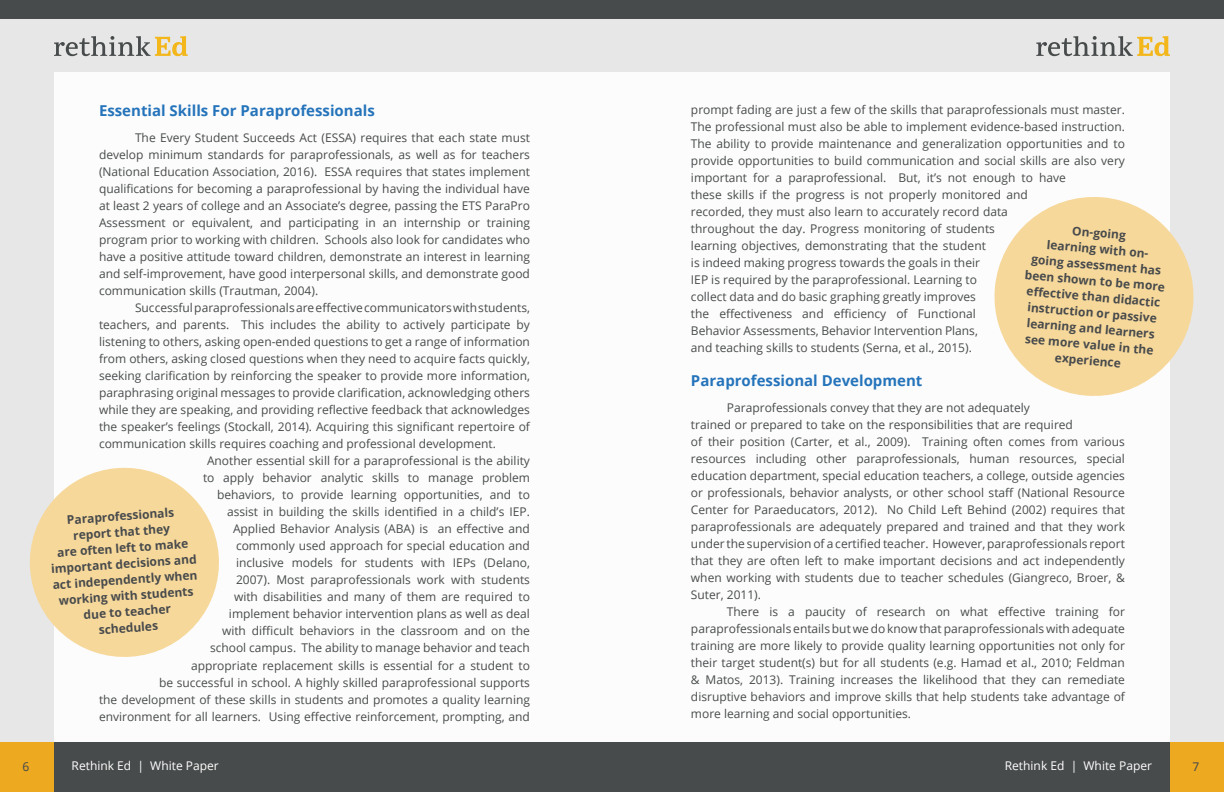
<style>
.page{position:relative;width:1224px;height:792px;background:#fff}
.page>*{position:absolute;margin:0;border:0;box-sizing:border-box;transform-origin:0 0}
.t1{font:700 15px "Open Sans";color:#2574bb}
.t2{font:12px/17px "Open Sans";color:#484b4c;text-align:justify}
.t3{font:700 12px/16px "Open Sans";color:#484b4c;text-align:center}
.t4{font:12px "Open Sans";color:#fff}
.t5{font:12px "Noto Sans";color:#484b4c}
</style>
<div class="page">
<div style="left:0;top:19px;width:1224px;height:728px;background:#e7e7e7"></div>
<div style="left:54px;top:72px;width:1116px;height:670px;background:#fff"></div>
<div style="left:54px;top:742px;width:1116px;height:50px;background:#484b4c"></div>
<div style="left:0;top:742px;width:54px;height:50px;background:#eda920"></div>
<div style="left:1170px;top:742px;width:54px;height:50px;background:#eda920"></div>
<svg style="left:54px;top:36px;width:134px;height:20px"></svg>
<svg style="left:1036px;top:36px;width:134px;height:20px"></svg>
<div style="left:0;top:0;width:1224px;height:19px;background:#484b4c"></div>
<svg style="left:29px;top:467px;width:190px;height:190px"></svg>
<svg style="left:994px;top:197px;width:200px;height:199px;fill:#f7d89b"></svg>
<p class="t1" style="left:99px;top:100px;width:277px">Essential Skills For Paraprofessionals</p>
<p class="t2" style="left:99px;top:129px;width:433px;text-indent:36px">The Every Student Succeeds Act (ESSA) requires that each state must develop minimum standards for paraprofessionals, as well as for teachers (National Education Association, 2016). ESSA requires that states implement qualifications for becoming a paraprofessional by having the individual have at least 2 years of college and an Associate’s degree, passing the ETS ParaPro Assessment or equivalent, and participating in an internship or training program prior to working with children. Schools also look for candidates who have a positive attitude toward children, demonstrate an interest in learning and self-improvement, have good interpersonal skills, and demonstrate good communication skills (Trautman, 2004).</p>
<p class="t2" style="left:135px;top:299px;width:397px">Successful paraprofessionals are effective communicators with students,</p>
<p class="t2" style="left:99px;top:316px;width:433px">teachers, and parents. This includes the ability to actively participate by</p>
<p class="t2" style="left:99px;top:333px;width:433px">listening to others, asking open-ended questions to get a range of information</p>
<p class="t2" style="left:99px;top:350px;width:433px">from others, asking closed questions when they need to acquire facts quickly,</p>
<p class="t2" style="left:99px;top:367px;width:432px">seeking clarification by reinforcing the speaker to provide more information,</p>
<p class="t2" style="left:99px;top:384px;width:432px">paraphrasing original messages to provide clarification, acknowledging others</p>
<p class="t2" style="left:99px;top:401px;width:433px">while they are speaking, and providing reflective feedback that acknowledges</p>
<p class="t2" style="left:99px;top:418px;width:433px">the speaker’s feelings (Stockall, 2014). Acquiring this significant repertoire of</p>
<p class="t2" style="left:99px;top:435px;width:398px">communication skills requires coaching and professional development.</p>
<p class="t2" style="left:207px;top:452px;width:325px">Another essential skill for a paraprofessional is the ability</p>
<p class="t2" style="left:203px;top:469px;width:329px">to apply behavior analytic skills to manage problem</p>
<p class="t2" style="left:217px;top:486px;width:314px">behaviors, to provide learning opportunities, and to</p>
<p class="t2" style="left:227px;top:503px;width:305px">assist in building the skills identified in a child’s IEP.</p>
<p class="t2" style="left:233px;top:520px;width:299px">Applied Behavior Analysis (ABA) is an effective and</p>
<p class="t2" style="left:236px;top:537px;width:296px">commonly used approach for special education and</p>
<p class="t2" style="left:236px;top:554px;width:296px">inclusive models for students with IEPs (Delano,</p>
<p class="t2" style="left:236px;top:571px;width:296px">2007). Most paraprofessionals work with students</p>
<p class="t2" style="left:234px;top:588px;width:298px">with disabilities and many of them are required to</p>
<p class="t2" style="left:229px;top:605px;width:303px">implement behavior intervention plans as well as deal</p>
<p class="t2" style="left:222px;top:622px;width:310px">with difficult behaviors in the classroom and on the</p>
<p class="t2" style="left:210px;top:639px;width:321px">school campus. The ability to manage behavior and teach</p>
<p class="t2" style="left:191px;top:656px;width:340px">appropriate replacement skills is essential for a student to</p>
<p class="t2" style="left:159px;top:673px;width:373px">be successful in school. A highly skilled paraprofessional supports</p>
<p class="t2" style="left:99px;top:690px;width:433px">the development of these skills in students and promotes a quality learning</p>
<p class="t2" style="left:99px;top:707px;width:433px">environment for all learners. Using effective reinforcement, prompting, and</p>
<p class="t3" style="left:47px;top:513px;width:147px;rotate:-4deg">Paraprofessionals report that they<br>are often left to make important decisions and act independently when working with students due to teacher schedules</p>
<p class="t2" style="left:691px;top:101px;width:436px;text-align:left">prompt fading are just a few of the skills that paraprofessionals must master.<br>The professional must also be able to implement evidence-based instruction.<br>The ability to provide maintenance and generalization opportunities and to provide opportunities to build communication and social skills are also very important for a paraprofessional. But, it’s not enough to have<br>these skills if the progress is not properly monitored and<br>recorded, they must also learn to accurately record data<br>throughout the day. Progress monitoring of students<br>learning objectives, demonstrating that the student<br>is indeed making progress towards the goals in their<br>IEP is required by the paraprofessional. Learning to<br>collect data and do basic graphing greatly improves<br>the effectiveness and efficiency of Functional<br>Behavior Assessments, Behavior Intervention Plans,<br>and teaching skills to students (Serna, et al., 2015).</p>
<p class="t1" style="left:691px;top:370px;width:233px">Paraprofessional Development</p>
<p class="t2" style="left:691px;top:399px;width:436px;text-align:left;text-indent:36px">Paraprofessionals convey that they are not adequately<br>trained or prepared to take on the responsibilities that are required<br>of their position (Carter, et al., 2009). Training often comes from various resources including other paraprofessionals, human resources, special education department, special education teachers, a college, outside agencies or professionals, behavior analysts, or other school staff (National Resource Center for Paraeducators, 2012). No Child Left Behind (2002) requires that paraprofessionals are adequately prepared and trained and that they work under the supervision of a certified teacher. However, paraprofessionals report that they are often left to make important decisions and act independently when working with students due to teacher schedules (Giangreco, Broer, &amp; Suter, 2011).</p>
<p class="t2" style="left:691px;top:603px;width:436px;text-indent:36px">There is a paucity of research on what effective training for paraprofessionals entails but we do know that paraprofessionals with adequate training are more likely to provide quality learning opportunities not only for their target student(s) but for all students (e.g. Hamad et al., 2010; Feldman &amp; Matos, 2013). Training increases the likelihood that they can remediate disruptive behaviors and improve skills that help students take advantage of more learning and social opportunities.</p>
<p class="t3" style="left:1030px;top:219px;width:142px;rotate:5deg">On-going<br>learning with on-<br>going assessment has been shown to be more effective than didactic instruction or passive learning and learners see more value in the experience</p>
<p class="t5" style="left:23px;top:758px;width:8px">6</p>
<p class="t4" style="left:72px;top:758px;width:149px">Rethink Ed | White Paper</p>
<p class="t4" style="left:1005px;top:758px;width:149px">Rethink Ed | White Paper</p>
<p class="t5" style="left:1193px;top:758px;width:8px">7</p>
</div>
